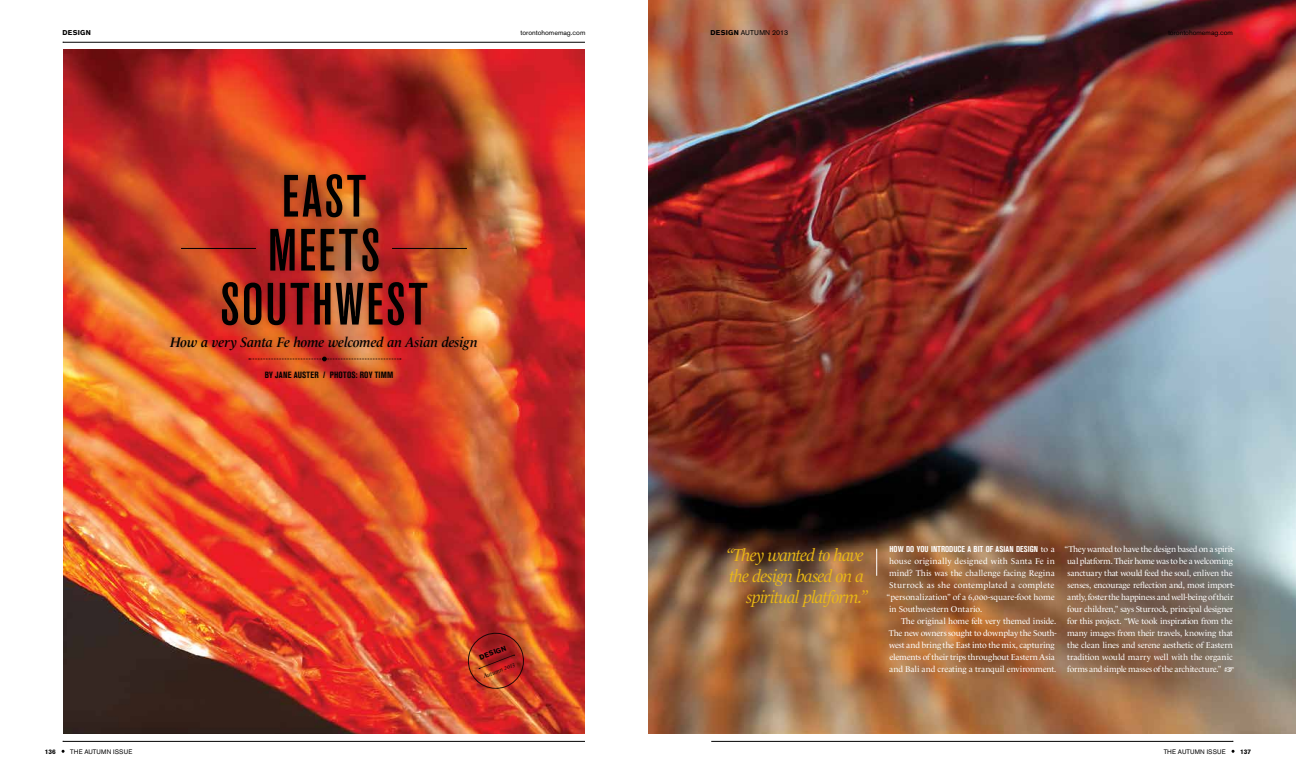
<style>
.page{position:relative;width:1296px;height:783px;background:#fff}
.page>*{position:absolute;margin:0;border:0;box-sizing:border-box;transform-origin:0 0}
.t1{font:500 condensed 59px/54px "Akzidenz Grotesk BE";letter-spacing:.04em;color:#000;text-align:center}
.t2{font:italic 17.5px/21px "Le Monde Livre";letter-spacing:-.045em;color:#e9b815;text-align:right}
.t3{font:italic 600 14px "Le Monde Livre";letter-spacing:-.01em;color:#000}
.t4{font:700 9px "Akzidenz Grot Con BQ";letter-spacing:.015em;color:#000}
.t5{font:8.5px/12px "Le Monde Livre";letter-spacing:-.015em;color:#fff}
.t6{font:700 condensed 8.5px "Akzidenz Grotesk BE";letter-spacing:.005em;color:#fff}
.t7{font:7px "Akzidenz Grotesk BE";color:#000}
.t8{font:7px "Akzidenz Grotesk BE";letter-spacing:.02em;color:#000}
.t9{font:700 7px "Akzidenz Grotesk BE";letter-spacing:.035em;color:#000}
.t10{font:6.5px "Akzidenz Grotesk BE";letter-spacing:.02em;color:#000}
.t11{font:700 6.5px "Akzidenz Grotesk BE";color:#000}
.t12{font:italic 6px "Le Monde Livre";color:#000}
.s1{font-family:"Le Monde Livre Italic SC";font-style:normal}
.s2{font-weight:700}
.s3{font-family:"Le Monde Livre";font-weight:400;font-stretch:normal}
.s4{font-family:"Le Monde Livre Normal SC"}
.s5{font-family:"Garamond Premr Pro"}
</style>
<div class="page">
<hr style="left:63px;top:741px;width:522px;height:1px;background:#000">
<hr style="left:63px;top:42px;width:522px;height:1px;background:#000">
<img style="left:648px;top:0;width:648px;height:734px">
<img style="left:63px;top:49px;width:522px;height:685px">
<div style="left:165px;top:169px;width:317px;height:214px;background:#000;opacity:.15"></div>
<svg style="left:249px;top:357px;width:152px;height:4px"></svg>
<hr style="left:392px;top:248px;width:75px;height:1px;background:#000">
<hr style="left:181px;top:248px;width:75px;height:1px;background:#000">
<svg style="left:876px;top:549px;width:1px;height:27px"></svg>
<div style="left:470px;top:635px;width:66px;height:66px;background:#000;opacity:.75"></div>
<img style="left:465px;top:630px;width:62px;height:62px">
<hr style="left:711px;top:741px;width:522px;height:1px;background:#000">
<p class="t9" style="left:63px;top:28px;width:30px">DESIGN</p>
<p class="t7" style="left:520px;top:28px;width:66px">torontohomemag.com</p>
<h1 class="t1" style="left:220px;top:170px;width:209px">EAST<br>MEETS<br>SOUTHWEST</h1>
<h3 class="t3" style="left:170px;top:334px;width:309px">How a very Santa Fe home welcomed an Asian design</h3>
<p class="t4" style="left:265px;top:369px;width:130px">BY JANE AUSTER / PHOTOS: ROY TIMM</p>
<p class="t9" style="left:478px;top:654px;width:30px;rotate:-21deg">DESIGN</p>
<p class="t12" style="left:483px;top:673px;width:35px;rotate:-21deg">Autumn <span class="s1">2013</span></p>
<p class="t8" style="left:711px;top:28px;width:79px"><span class="s2">DESIGN</span> Autumn 2013</p>
<p class="t7" style="left:1168px;top:28px;width:66px">torontohomemag.com</p>
<h2 class="t2" style="left:726px;top:545px;width:144px">“They wanted to have the design based on a spiritual platform.”</h2>
<p class="t6" style="left:889px;top:544px;width:167px">HOW DO YOU INTRODUCE A BIT OF ASIAN DESIGN <span class="s3">to a</span></p>
<p class="t5" style="left:887px;top:555px;width:170px;text-align:justify">house originally designed with Santa Fe in mind? This was the challenge facing Regina Sturrock as she contemplated a complete “personalization” of a <span class="s4">6,000</span>-square-foot home in Southwestern Ontario.</p>
<p class="t5" style="left:889px;top:615px;width:169px;text-indent:12px">The original home felt very themed inside.<br>The new owners sought to downplay the South&shy;west and bring the East into the mix, capturing elements of their trips throughout Eastern Asia and Bali and creating a tranquil environment.</p>
<p class="t5" style="left:1065px;top:543px;width:171px">“They wanted to have the design based on a spirit&shy;ual platform. Their home was to be a welcoming sanctuary that would feed the soul, enliven the senses, encourage reflection and, most import&shy;antly, foster the happiness and well-being of their four children,” says Sturrock, principal designer for this project. “We took inspiration from the many images from their travels, knowing that the clean lines and serene aesthetic of Eastern tradition would marry well with the organic forms and simple masses of the architecture.” <span class="s5">•</span></p>
<p class="t11" style="left:45px;top:748px;width:13px">136</p>
<p class="t10" style="left:70px;top:748px;width:64px">The Autumn Issue</p>
<p class="t10" style="left:1164px;top:748px;width:64px">The Autumn Issue</p>
<p class="t11" style="left:1240px;top:748px;width:12px">137</p>
</div>
